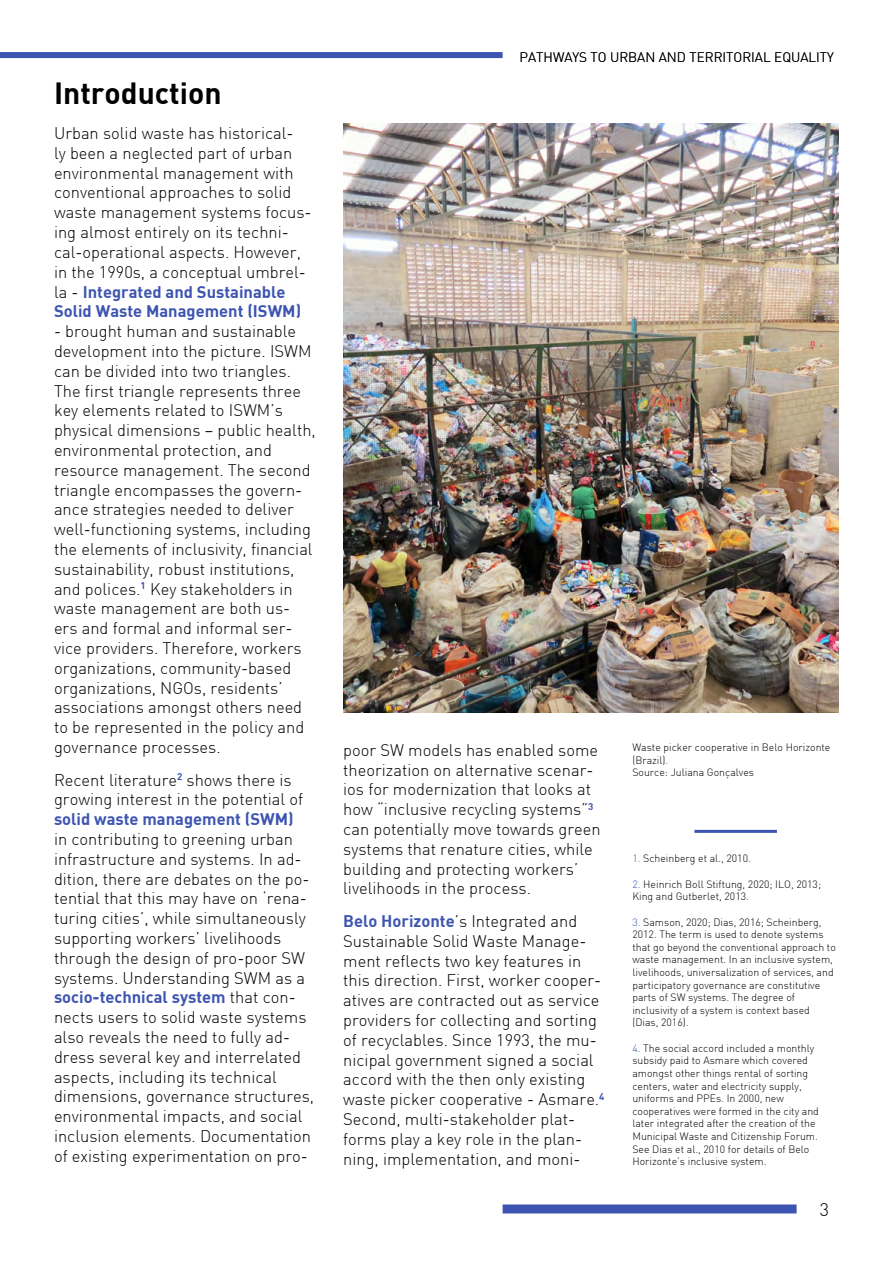
<style>
.page{position:relative;width:893px;height:1263px;background:#fff}
.page>*{position:absolute;margin:0;border:0;box-sizing:border-box;transform-origin:0 0}
.t1{font:700 30px "DIN";color:#000}
.t2{font:300 18px "DIN";color:#000}
.t3{font:300 16.5px/19.8px "DIN";color:#000}
.t4{font:700 16.5px "DIN";color:#3d54b1}
.t5{font:300 13.5px "DIN";color:#000}
.t6{font:300 10.5px/12.6px "DIN";color:#000}
.s1{font-weight:700;color:#3d54b1}
.s2{color:#3d54b1}
</style>
<div class="page">
<div style="left:503px;top:1204px;width:294px;height:9px;background:#3d54b1"></div>
<div style="left:0;top:52px;width:503px;height:6px;background:#3d54b1"></div>
<hr style="left:694px;top:830px;width:83px;height:3px;background:#3d54b1">
<img style="left:343px;top:123px;width:496px;height:589px">
<h1 class="t1" style="left:54px;top:74px;width:169px">Introduction</h1>
<p class="t3" style="left:54px;top:123px;width:259px">Urban solid waste has historical-<br>ly been a neglected part of urban environmental management with conventional approaches to solid waste management systems focus&shy;ing almost entirely on its techni&shy;cal-operational aspects. However, in the 1990s, a conceptual umbrel&shy;la - <span class="s1">Integrated and Sustainable Solid Waste Management (ISWM)</span></p>
<p class="t3" style="left:54px;top:321px;width:263px">- brought human and sustainable development into the picture. ISWM can be divided into two triangles.<br>The first triangle represents three key elements related to ISWM’s physical dimensions – public health, environmental protection, and resource management. The second triangle encompasses the govern&shy;ance strategies needed to deliver well-functioning systems, including the elements of inclusivity, financial sustainability, robust institutions, and polices.<sup>1</sup> Key stakeholders in waste management are both us&shy;ers and formal and informal ser&shy;vice providers. Therefore, workers organizations, community-based organizations, NGOs, residents’ associations amongst others need to be represented in the policy and governance processes.</p>
<p class="t3" style="left:54px;top:769px;width:251px">Recent literature<sup>2</sup> shows there is growing interest in the potential of</p>
<p class="t4" style="left:54px;top:808px;width:241px">solid waste management (SWM)</p>
<p class="t3" style="left:54px;top:829px;width:262px">in contributing to greening urban infrastructure and systems. In ad&shy;dition, there are debates on the po&shy;tential that this may have on ‘rena&shy;turing cities’, while simultaneously supporting workers’ livelihoods through the design of pro-poor SW systems. Understanding SWM as a <span class="s1">socio-technical system</span> that con&shy;nects users to solid waste systems also reveals the need to fully ad&shy;dress several key and interrelated aspects, including its technical dimensions, governance structures, environmental impacts, and social inclusion elements. Documentation of existing experimentation on pro-</p>
<p class="t5" style="left:520px;top:49px;width:316px">PATHWAYS TO URBAN AND TERRITORIAL EQUALITY</p>
<p class="t3" style="left:343px;top:740px;width:259px">poor SW models has enabled some theorization on alternative scenar&shy;ios for modernization that looks at how “inclusive recycling systems”<sup>3 </sup>can potentially move towards green systems that renature cities, while building and protecting workers’ livelihoods in the process.</p>
<p class="t3" style="left:343px;top:911px;width:263px"><span class="s1">Belo Horizonte</span>’s Integrated and Sustainable Solid Waste Manage&shy;ment reflects two key features in this direction. First, worker cooper&shy;atives are contracted out as service providers for collecting and sorting of recyclables. Since 1993, the mu&shy;nicipal government signed a social accord with the then only existing waste picker cooperative - Asmare.<sup>4<br></sup>Second, multi-stakeholder plat&shy;forms play a key role in the plan&shy;ning, implementation, and moni-</p>
<p class="t6" style="left:632px;top:741px;width:200px">Waste picker cooperative in Belo Horizonte (Brazil).<br>Source: Juliana Gonçalves</p>
<p class="t6" style="left:632px;top:852px;width:120px"><span class="s2">1.</span> Scheinberg et al., 2010.</p>
<p class="t6" style="left:632px;top:877px;width:190px"><span class="s2">2.</span> Heinrich Boll Stiftung, 2020; ILO, 2013;<br>King and Gutberlet, 2013.</p>
<p class="t6" style="left:632px;top:915px;width:205px"><span class="s2">3.</span> Samson, 2020; Dias, 2016; Scheinberg, 2012. The term is used to denote systems that go beyond the conventional approach to waste management. In an inclusive system, livelihoods, universalization of services, and participatory governance are constitutive parts of SW systems. The degree of inclusivity of a system is context based (Dias, 2016).</p>
<p class="t6" style="left:632px;top:1042px;width:188px"><span class="s2">4.</span> The social accord included a monthly subsidy paid to Asmare which covered amongst other things rental of sorting centers, water and electricity supply, uniforms and PPEs. In 2000, new cooperatives were formed in the city and later integrated after the creation of the Municipal Waste and Citizenship Forum.<br>See Dias et al., 2010 for details of Belo Horizonte’s inclusive system.</p>
<p class="t2" style="left:820px;top:1198px;width:11px">3</p>
</div>
